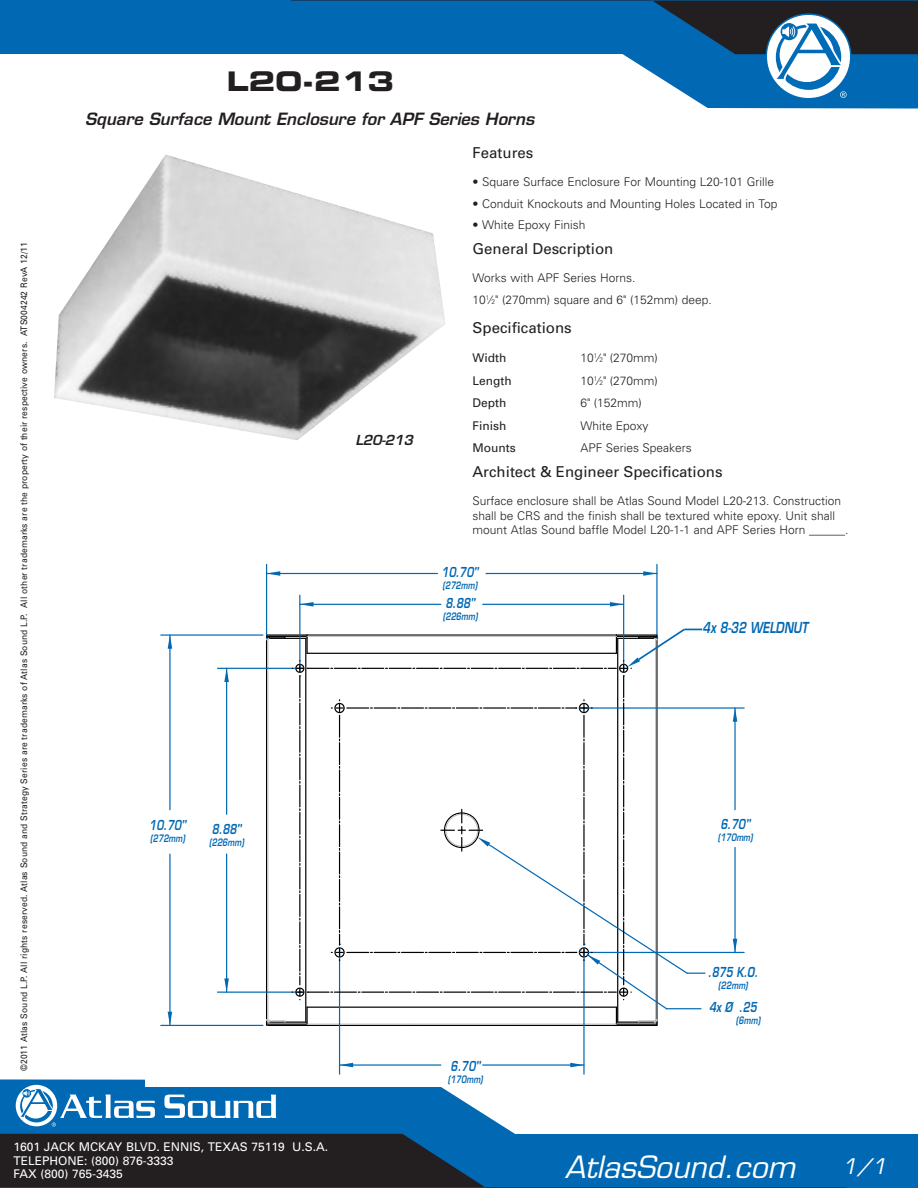
<style>
.page{position:relative;width:918px;height:1188px;background:#fff}
.page>*{position:absolute;margin:0;border:0;box-sizing:border-box;transform-origin:0 0}
.t1{font:italic 30px "Eurostile LT Std";color:#fff}
.Headline{font:27px "Eurostile LT Std Bold Ex 2";color:#231f20}
.t2{font:italic 21px "Eurostile LT Std";color:#fff}
.Sub-Headline{font:italic 600 16.5px "Eurostile LT Std";color:#231f20}
.SubHead{font:15px "Univers";color:#231f20}
.t3{font:italic 600 14.85px "Eurostile";color:#0168b3;scale:.75 1}
.Image_Caption{font:italic 600 13.5px "Eurostile LT Std";letter-spacing:-.015em;color:#231f20}
.t4{font:italic 600 13.35px "Eurostile";color:#0168b3;scale:.75 1}
.Body_Copy{font:300 12px/14.7px "Univers";color:#231f20}
.t5{font:12px/13.5px "Univers";color:#fff}
.Spec_Chart_List{font:300 12px "Univers";color:#231f20}
.Spec_Chart_List-2{font:12px "Univers";color:#231f20}
.t6{font:italic 600 10.05px "Eurostile";color:#0168b3;scale:.75 1}
.t7{font:9px "Univers";letter-spacing:.015em;color:#231f20;scale:.94 1}
.s1{font-size:6.6px}
</style>
<div class="page">
<svg style="left:0;top:1079px;width:918px;height:109px"></svg>
<svg style="left:0;top:1134px;width:847px;height:54px;background:#124165"></svg>
<svg style="left:0;top:0;width:918px;height:109px"></svg>
<svg style="left:164px;top:1095px;width:112px;height:23px"></svg>
<svg style="left:15px;top:1084px;width:43px;height:43px"></svg>
<div style="left:16px;top:1085px;width:41px;height:41px;background:#fff;border-radius:50%"></div>
<svg style="left:19px;top:1087px;width:136px;height:40px"></svg>
<svg style="left:291px;top:0;width:627px;height:98px"></svg>
<img style="left:54px;top:155px;width:392px;height:285px">
<div style="left:146px;top:559px;width:761px;height:528px;background:#fff"></div>
<hr style="left:267px;top:634px;width:40px;height:2px;background:#000">
<hr style="left:267px;top:636px;width:40px;height:1px;background:#000">
<hr style="left:269px;top:1022px;width:37px;height:1px;background:#000">
<hr style="left:269px;top:638px;width:37px;height:1px;background:#000">
<hr style="left:267px;top:1025px;width:40px;height:1px;background:#000">
<hr style="left:267px;top:1024px;width:40px;height:1px;background:#000">
<hr style="left:616px;top:1025px;width:41px;height:1px;background:#000">
<hr style="left:307px;top:1025px;width:309px;height:1px;background:#000">
<hr style="left:656px;top:564px;width:2px;height:71px;background:#0168b3">
<hr style="left:266px;top:564px;width:1px;height:71px;background:#0168b3">
<hr style="left:486px;top:573px;width:171px;height:1px;background:#0168b3">
<hr style="left:267px;top:573px;width:170px;height:1px;background:#0168b3">
<svg style="left:643px;top:571px;width:14px;height:5px"></svg>
<svg style="left:267px;top:571px;width:13px;height:5px"></svg>
<hr style="left:161px;top:634px;width:102px;height:2px;background:#0168b3">
<hr style="left:161px;top:1025px;width:102px;height:1px;background:#0168b3">
<hr style="left:169px;top:635px;width:2px;height:175px;background:#0168b3">
<hr style="left:169px;top:854px;width:2px;height:171px;background:#0168b3">
<svg style="left:168px;top:635px;width:4px;height:14px"></svg>
<svg style="left:168px;top:1012px;width:4px;height:13px"></svg>
<svg style="left:265px;top:635px;width:20px;height:391px"></svg>
<hr style="left:299px;top:595px;width:1px;height:77px;background:#0168b3">
<hr style="left:623px;top:595px;width:1px;height:77px;background:#0168b3">
<hr style="left:300px;top:604px;width:141px;height:1px;background:#0168b3">
<hr style="left:483px;top:604px;width:141px;height:1px;background:#0168b3">
<svg style="left:300px;top:602px;width:14px;height:5px"></svg>
<svg style="left:610px;top:602px;width:14px;height:5px"></svg>
<hr style="left:218px;top:668px;width:86px;height:1px;background:#0168b3">
<hr style="left:218px;top:992px;width:86px;height:1px;background:#0168b3">
<hr style="left:226px;top:668px;width:1px;height:146px;background:#0168b3">
<hr style="left:226px;top:854px;width:1px;height:138px;background:#0168b3">
<svg style="left:224px;top:668px;width:5px;height:14px"></svg>
<svg style="left:224px;top:978px;width:5px;height:14px"></svg>
<hr style="left:579px;top:707px;width:165px;height:2px;background:#0168b3">
<hr style="left:579px;top:952px;width:165px;height:1px;background:#0168b3">
<hr style="left:734px;top:708px;width:2px;height:102px;background:#0168b3">
<hr style="left:734px;top:847px;width:2px;height:105px;background:#0168b3">
<svg style="left:733px;top:708px;width:4px;height:14px"></svg>
<svg style="left:733px;top:939px;width:4px;height:13px"></svg>
<hr style="left:583px;top:948px;width:2px;height:126px;background:#0168b3">
<hr style="left:339px;top:948px;width:1px;height:126px;background:#0168b3">
<hr style="left:483px;top:1064px;width:101px;height:2px;background:#0168b3">
<hr style="left:340px;top:1064px;width:101px;height:2px;background:#0168b3">
<svg style="left:570px;top:1063px;width:14px;height:4px"></svg>
<svg style="left:340px;top:1063px;width:13px;height:4px"></svg>
<svg style="left:292px;top:627px;width:413px;height:398px"></svg>
<p class="t7" style="left:19px;top:1071px;width:883px;rotate:-90deg">©2011 Atlas Sound L.P. All rights reserved. Atlas Sound and Strategy Series are trademarks of Atlas Sound L.P. All other trademarks are the property of their respective owners. ATS004242 RevA 12/11</p>
<p class="Headline" style="left:227px;top:62px;width:169px">L20-213</p>
<p class="Sub-Headline" style="left:85px;top:109px;width:451px">Square Surface Mount Enclosure for APF Series Horns</p>
<p class="SubHead" style="left:472px;top:144px;width:62px">Features</p>
<p class="Body_Copy" style="left:472px;top:174px;width:303px">• Square Surface Enclosure For Mounting L20-101 Grille</p>
<p class="Body_Copy" style="left:472px;top:196px;width:307px">• Conduit Knockouts and Mounting Holes Located in Top</p>
<p class="Body_Copy" style="left:472px;top:217px;width:115px">• White Epoxy Finish</p>
<p class="SubHead" style="left:472px;top:240px;width:142px">General Description</p>
<p class="Body_Copy" style="left:472px;top:270px;width:165px">Works with APF Series Horns.</p>
<p class="Body_Copy" style="left:472px;top:292px;width:241px">10<sup>1</sup>⁄<span class="s1">2</span>" (270mm) square and 6" (152mm) deep.</p>
<p class="SubHead" style="left:472px;top:319px;width:101px">Specifications</p>
<p class="Spec_Chart_List-2" style="left:472px;top:351px;width:35px">Width</p>
<p class="Spec_Chart_List" style="left:580px;top:351px;width:79px">10<sup>1</sup>⁄<span class="s1">2</span>" (270mm)</p>
<p class="Spec_Chart_List-2" style="left:472px;top:373px;width:41px">Length</p>
<p class="Spec_Chart_List" style="left:580px;top:373px;width:79px">10<sup>1</sup>⁄<span class="s1">2</span>" (270mm)</p>
<p class="Spec_Chart_List-2" style="left:472px;top:396px;width:35px">Depth</p>
<p class="Spec_Chart_List" style="left:580px;top:396px;width:63px">6" (152mm)</p>
<p class="Spec_Chart_List-2" style="left:472px;top:418px;width:36px">Finish</p>
<p class="Spec_Chart_List" style="left:580px;top:418px;width:70px">White Epoxy</p>
<p class="Spec_Chart_List-2" style="left:472px;top:441px;width:45px">Mounts</p>
<p class="Spec_Chart_List" style="left:580px;top:441px;width:113px">APF Series Speakers</p>
<p class="SubHead" style="left:472px;top:463px;width:252px">Architect &amp; Engineer Specifications</p>
<p class="Body_Copy" style="left:472px;top:493px;width:378px">Surface enclosure shall be Atlas Sound Model L20-213. Construction shall be CRS and the finish shall be textured white epoxy. Unit shall mount Atlas Sound baffle Model L20-1-1 and APF Series Horn ______.</p>
<p class="Image_Caption" style="left:356px;top:432px;width:59px">L20-213</p>
<p class="t4" style="left:149px;top:817px;width:50px">10.70"</p>
<p class="t6" style="left:150px;top:832px;width:48px">(272mm)</p>
<p class="t4" style="left:212px;top:821px;width:41px">8.88"</p>
<p class="t6" style="left:209px;top:836px;width:48px">(226mm)</p>
<p class="t4" style="left:442px;top:563px;width:50px">10.70"</p>
<p class="t6" style="left:442px;top:579px;width:48px">(272mm)</p>
<p class="t4" style="left:445px;top:594px;width:41px">8.88"</p>
<p class="t6" style="left:443px;top:610px;width:48px">(226mm)</p>
<p class="t4" style="left:451px;top:1057px;width:41px">6.70"</p>
<p class="t6" style="left:448px;top:1073px;width:48px">(170mm)</p>
<p class="t3" style="left:703px;top:618px;width:142px">4x 8-32 WELDNUT</p>
<p class="t4" style="left:721px;top:815px;width:41px">6.70"</p>
<p class="t6" style="left:718px;top:831px;width:48px">(170mm)</p>
<p class="t4" style="left:708px;top:964px;width:68px">.875 K.O.</p>
<p class="t6" style="left:718px;top:979px;width:41px">(22mm)</p>
<p class="t4" style="left:709px;top:999px;width:65px">4x Ø .25</p>
<p class="t6" style="left:736px;top:1014px;width:34px">(6mm)</p>
<p class="t5" style="left:14px;top:1140px;width:316px">1601 JACK MCKAY BLVD. ENNIS, TEXAS 75119 U.S.A.<br>TELEPHONE: (800) 876-3333<br>FAX (800) 765-3435</p>
<h1 class="t1" style="left:565px;top:1149px;width:232px">AtlasSound.com</h1>
<p class="t2" style="left:842px;top:1154px;width:46px">1/1</p>
</div>
